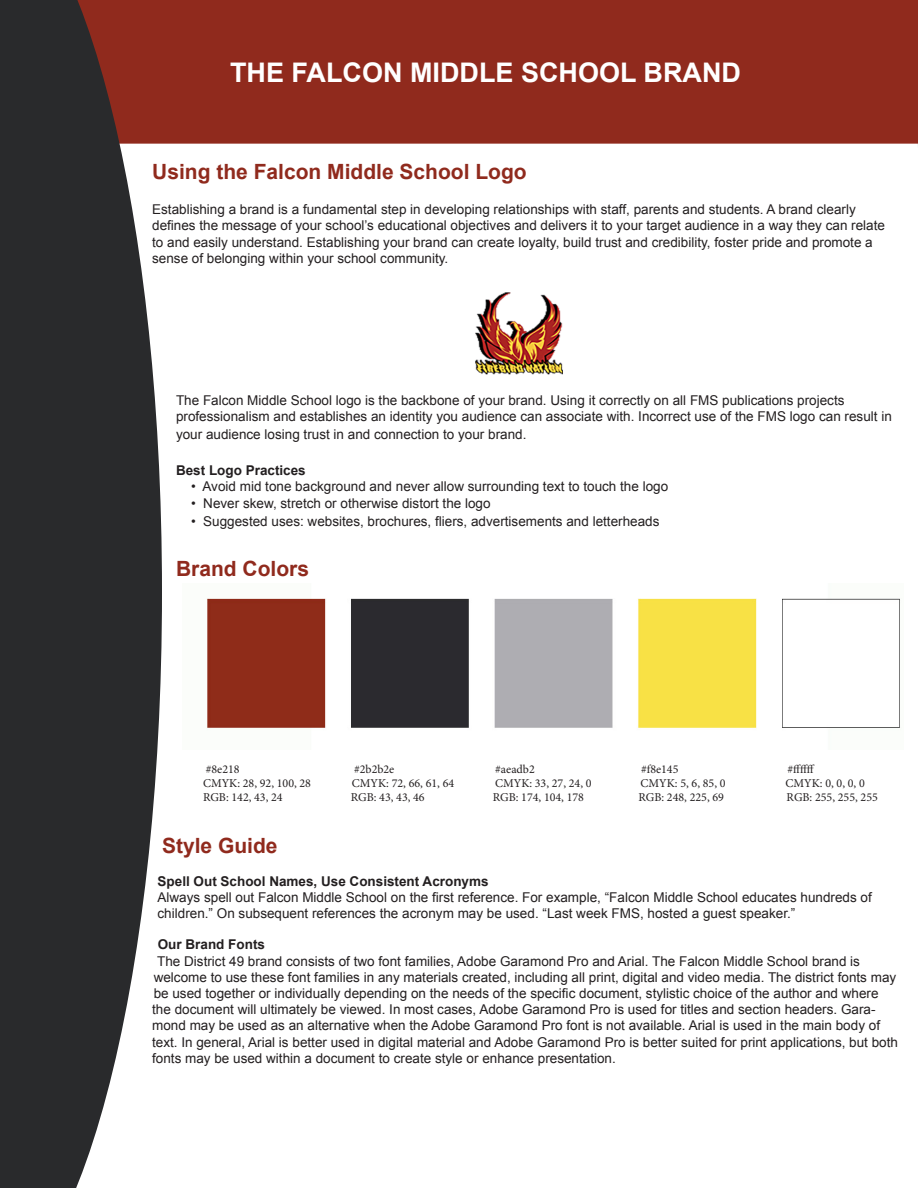
<style>
.page{position:relative;width:918px;height:1188px;background:#fff}
.page>*{position:absolute;margin:0;border:0;box-sizing:border-box;transform-origin:0 0}
.t1{font:700 27px "Arial";color:#fff}
.t2{font:700 21px "Arial";color:#902a1d}
.t3{font:13.5px/16.2px "Arial";color:#231f20}
.t4{font:700 13.5px "Arial";color:#231f20}
.t5{font:12px "Minion Pro";color:#231f20}
</style>
<div class="page">
<div style="left:6px;top:1px;width:911px;height:142px;background:#902a1d"></div>
<div style="left:5px;top:0;width:913px;height:144px;border:2px solid #902a1d"></div>
<svg style="left:0;top:0;width:162px;height:1188px;background:#423e40"></svg>
<img style="left:475px;top:292px;width:88px;height:83px">
<img style="left:207px;top:598px;width:693px;height:130px">
<p class="t1" style="left:230px;top:54px;width:512px">THE FALCON MIDDLE SCHOOL BRAND</p>
<p class="t2" style="left:152px;top:158px;width:376px">Using the Falcon Middle School Logo</p>
<p class="t3" style="left:152px;top:202px;width:734px">Establishing a brand is a fundamental step in developing relationships with staff, parents and students. A brand clearly defines the message of your school’s educational objectives and delivers it to your target audience in a way they can relate to and easily understand. Establishing your brand can create loyalty, build trust and credibility, foster pride and promote a sense of belonging within your school community.</p>
<p class="t3" style="left:176px;top:392px;width:670px">The Falcon Middle School logo is the backbone of your brand. Using it correctly on all FMS publications projects</p>
<p class="t3" style="left:176px;top:408px;width:717px;line-height:18px">professionalism and establishes an identity you audience can associate with. Incorrect use of the FMS logo can result in your audience losing trust in and connection to your brand.</p>
<p class="t4" style="left:176px;top:461px;width:131px">Best Logo Practices</p>
<p class="t3" style="left:191px;top:479px;width:479px">• Avoid mid tone background and never allow surrounding text to touch the logo</p>
<p class="t3" style="left:191px;top:495px;width:301px">• Never skew, stretch or otherwise distort the logo</p>
<p class="t3" style="left:191px;top:513px;width:470px">• Suggested uses: websites, brochures, fliers, advertisements and letterheads</p>
<p class="t2" style="left:176px;top:554px;width:135px">Brand Colors</p>
<p class="t5" style="left:206px;top:761px;width:35px">#8e218</p>
<p class="t5" style="left:354px;top:761px;width:42px">#2b2b2e</p>
<p class="t5" style="left:495px;top:761px;width:41px">#aeadb2</p>
<p class="t5" style="left:641px;top:761px;width:39px">#f8e145</p>
<p class="t5" style="left:787px;top:761px;width:29px">#ffffff</p>
<p class="t5" style="left:203px;top:775px;width:110px">CMYK: 28, 92, 100, 28</p>
<p class="t5" style="left:352px;top:775px;width:104px">CMYK: 72, 66, 61, 64</p>
<p class="t5" style="left:495px;top:775px;width:98px">CMYK: 33, 27, 24, 0</p>
<p class="t5" style="left:641px;top:775px;width:86px">CMYK: 5, 6, 85, 0</p>
<p class="t5" style="left:786px;top:775px;width:81px">CMYK: 0, 0, 0, 0</p>
<p class="t5" style="left:203px;top:790px;width:81px">RGB: 142, 43, 24</p>
<p class="t5" style="left:351px;top:790px;width:75px">RGB: 43, 43, 46</p>
<p class="t5" style="left:493px;top:790px;width:93px">RGB: 174, 104, 178</p>
<p class="t5" style="left:639px;top:790px;width:87px">RGB: 248, 225, 69</p>
<p class="t5" style="left:787px;top:790px;width:93px">RGB: 255, 255, 255</p>
<p class="t2" style="left:162px;top:832px;width:117px">Style Guide</p>
<p class="t4" style="left:158px;top:872px;width:333px">Spell Out School Names, Use Consistent Acronyms</p>
<p class="t3" style="left:158px;top:889px;width:716px">Always spell out Falcon Middle School on the first reference. For example, “Falcon Middle School educates hundreds of children.” On subsequent references the acronym may be used. “Last week FMS, hosted a guest speaker.”</p>
<p class="t4" style="left:158px;top:936px;width:109px">Our Brand Fonts</p>
<p class="t3" style="left:152px;top:953px;width:747px;text-indent:5px">The District 49 brand consists of two font families, Adobe Garamond Pro and Arial. The Falcon Middle School brand is welcome to use these font families in any materials created, including all print, digital and video media. The district fonts may be used together or individually depending on the needs of the specific document, stylistic choice of the author and where the document will ultimately be viewed. In most cases, Adobe Garamond Pro is used for titles and section headers. Gara&shy;mond may be used as an alternative when the Adobe Garamond Pro font is not available. Arial is used in the main body of text. In general, Arial is better used in digital material and Adobe Garamond Pro is better suited for print applications, but both fonts may be used within a document to create style or enhance presentation.</p>
</div>
